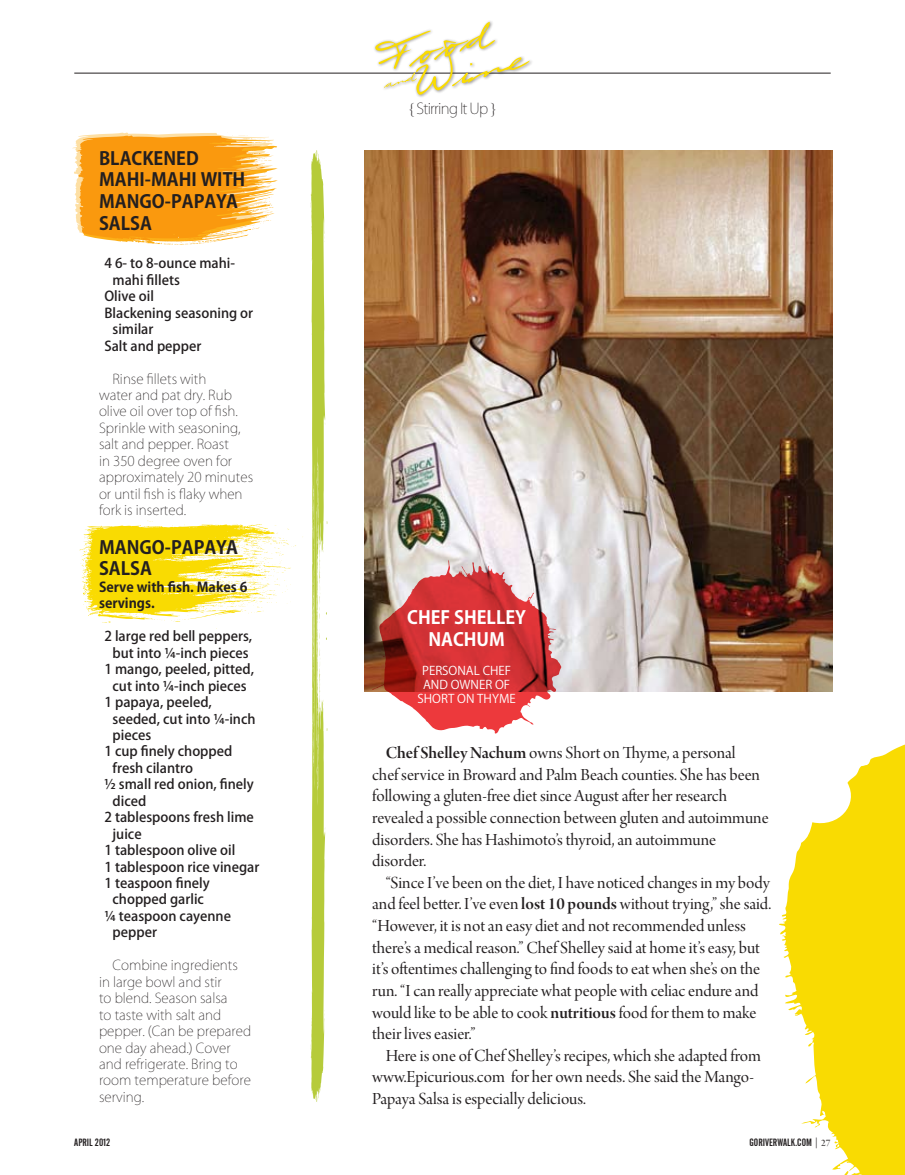
<style>
.page{position:relative;width:905px;height:1175px;background:#fff}
.page>*{position:absolute;margin:0;border:0;box-sizing:border-box;transform-origin:0 0}
.t1{font:18px/21.6px "Arno Pro Display";color:#231f20}
.t2{font:700 18px/21.9px "Koz Go Pro";color:#231f20}
.t3{font:700 18px/21.6px "Koz Go Pro";color:#fff;text-align:center}
.t4{font:200 15px "Koz Go Pro";letter-spacing:-.05em;color:#231f20}
.t5{font:500 13.5px "Koz Go Pro";color:#231f20}
.t6{font:200 13.5px/16.5px "Koz Go Pro";color:#231f20}
.t7{font:700 13.5px/16.5px "Koz Go Pro";color:#231f20}
.t8{font:12px/14.4px "Koz Go Pro";color:#fff;text-align:center}
.t9{font:10.5px "Alternate Gothic No 2 BT";color:#231f20}
.s1{font-family:"Arno Pro Light Display";font-weight:400}
.s2{font-family:"Arno Pro Smbd Display"}
.s3{font-family:"Arno Pro Display"}
</style>
<div class="page">
<svg style="left:779px;top:745px;width:125px;height:429px;fill:#f9db02"></svg>
<svg style="left:72px;top:132px;width:206px;height:113px;background:#fbb245"></svg>
<svg style="left:80px;top:520px;width:223px;height:109px"></svg>
<hr style="left:74px;top:73px;width:756px;height:1px;background:#231f20">
<div style="left:373px;top:20px;width:169px;height:93px;background:#fff"></div>
<svg style="left:375px;top:22px;width:154px;height:73px"></svg>
<img style="left:364px;top:150px;width:468px;height:542px">
<svg style="left:310px;top:150px;width:17px;height:952px"></svg>
<svg style="left:372px;top:560px;width:189px;height:174px;background:#d16767"></svg>
<p class="t2" style="left:99px;top:148px;width:148px">BLACKENED<br>MAHI-MAHI WITH<br>MANGO-PAPAYA<br>SALSA</p>
<p class="t5" style="left:104px;top:255px;width:132px">4 6- to 8-ounce mahi-</p>
<p class="t5" style="left:112px;top:271px;width:69px">mahi fillets</p>
<p class="t5" style="left:104px;top:288px;width:51px">Olive oil</p>
<p class="t5" style="left:104px;top:304px;width:150px">Blackening seasoning or</p>
<p class="t5" style="left:112px;top:320px;width:42px">similar</p>
<p class="t5" style="left:104px;top:337px;width:98px">Salt and pepper</p>
<p class="t6" style="left:99px;top:370px;width:156px;text-indent:14px">Rinse fillets with<br>water and pat dry. Rub olive oil over top of fish.<br>Sprinkle with seasoning, salt and pepper. Roast<br>in 350 degree oven for approximately 20 minutes or until fish is flaky when fork is inserted.</p>
<p class="t2" style="left:99px;top:537px;width:141px">MANGO-PAPAYA<br>SALSA</p>
<p class="t7" style="left:99px;top:579px;width:150px">SERVE WITH FISH. MAKES 6<br>SERVINGS.</p>
<p class="t5" style="left:104px;top:627px;width:149px">2 large red bell peppers,</p>
<p class="t5" style="left:112px;top:644px;width:138px">but into ¼-inch pieces</p>
<p class="t5" style="left:104px;top:660px;width:151px">1 mango, peeled, pitted,</p>
<p class="t5" style="left:112px;top:677px;width:136px">cut into ¼-inch pieces</p>
<p class="t5" style="left:104px;top:693px;width:109px">1 papaya, peeled,</p>
<p class="t5" style="left:112px;top:710px;width:145px">seeded, cut into ¼-inch</p>
<p class="t5" style="left:112px;top:726px;width:40px">pieces</p>
<p class="t5" style="left:104px;top:742px;width:129px">1 cup finely chopped</p>
<p class="t5" style="left:112px;top:759px;width:82px">fresh cilantro</p>
<p class="t5" style="left:104px;top:775px;width:151px">½ small red onion, finely</p>
<p class="t5" style="left:112px;top:792px;width:35px">diced</p>
<p class="t5" style="left:104px;top:808px;width:151px">2 tablespoons fresh lime</p>
<p class="t5" style="left:112px;top:825px;width:31px">juice</p>
<p class="t5" style="left:104px;top:841px;width:132px">1 tablespoon olive oil</p>
<p class="t5" style="left:104px;top:858px;width:156px">1 tablespoon rice vinegar</p>
<p class="t5" style="left:104px;top:874px;width:107px">1 teaspoon finely</p>
<p class="t5" style="left:112px;top:890px;width:93px">chopped garlic</p>
<p class="t5" style="left:104px;top:907px;width:128px">¼ teaspoon cayenne</p>
<p class="t5" style="left:112px;top:923px;width:46px">pepper</p>
<p class="t6" style="left:99px;top:957px;width:154px;text-indent:14px">Combine ingredients in large bowl and stir<br>to blend. Season salsa<br>to taste with salt and pepper. (Can be prepared one day ahead.) Cover and refrigerate. Bring to room temperature before serving.</p>
<p class="t4" style="left:409px;top:98px;width:88px"><span class="s1">{</span> Stirring It Up <span class="s1">}</span></p>
<p class="t3" style="left:407px;top:608px;width:120px">CHEF SHELLEY<br>NACHUM</p>
<p class="t8" style="left:417px;top:663px;width:98px">PERSONAL CHEF<br>AND OWNER OF<br>SHORT ON THYME</p>
<p class="t1" style="left:372px;top:743px;width:398px;text-indent:14px"><span class="s2">Chef Shelley Nachum</span> owns Short on Thyme, a personal<br>chef service in Broward and Palm Beach counties. She has been following a gluten-free diet since August after her research revealed a possible connection between gluten and autoimmune disorders. She has Hashimoto’s thyroid, an autoimmune disorder.</p>
<p class="t1" style="left:372px;top:873px;width:400px;text-indent:14px">“Since I’ve been on the diet, I have noticed changes in my body and feel better. I’ve even <span class="s2">lost 10 pounds</span> without trying,” she said. “However, it is not an easy diet and not recommended unless there’s a medical reason.” Chef Shelley said at home it’s easy, but it’s oftentimes challenging to find foods to eat when she’s on the run. “I can really appreciate what people with celiac endure and would like to be able to cook <span class="s2">nutritious</span> food for them to make their lives easier.”</p>
<p class="t1" style="left:372px;top:1045px;width:390px;text-indent:14px">Here is one of Chef Shelley’s recipes, which she adapted from www.Epicurious.com for her own needs. She said the Mango-<br>Papaya Salsa is especially delicious.</p>
<p class="t9" style="left:74px;top:1136px;width:37px">APRIL 2012</p>
<p class="t9" style="left:749px;top:1136px;width:83px">GORIVERWALK.COM <span class="s3">| 27</span></p>
</div>
